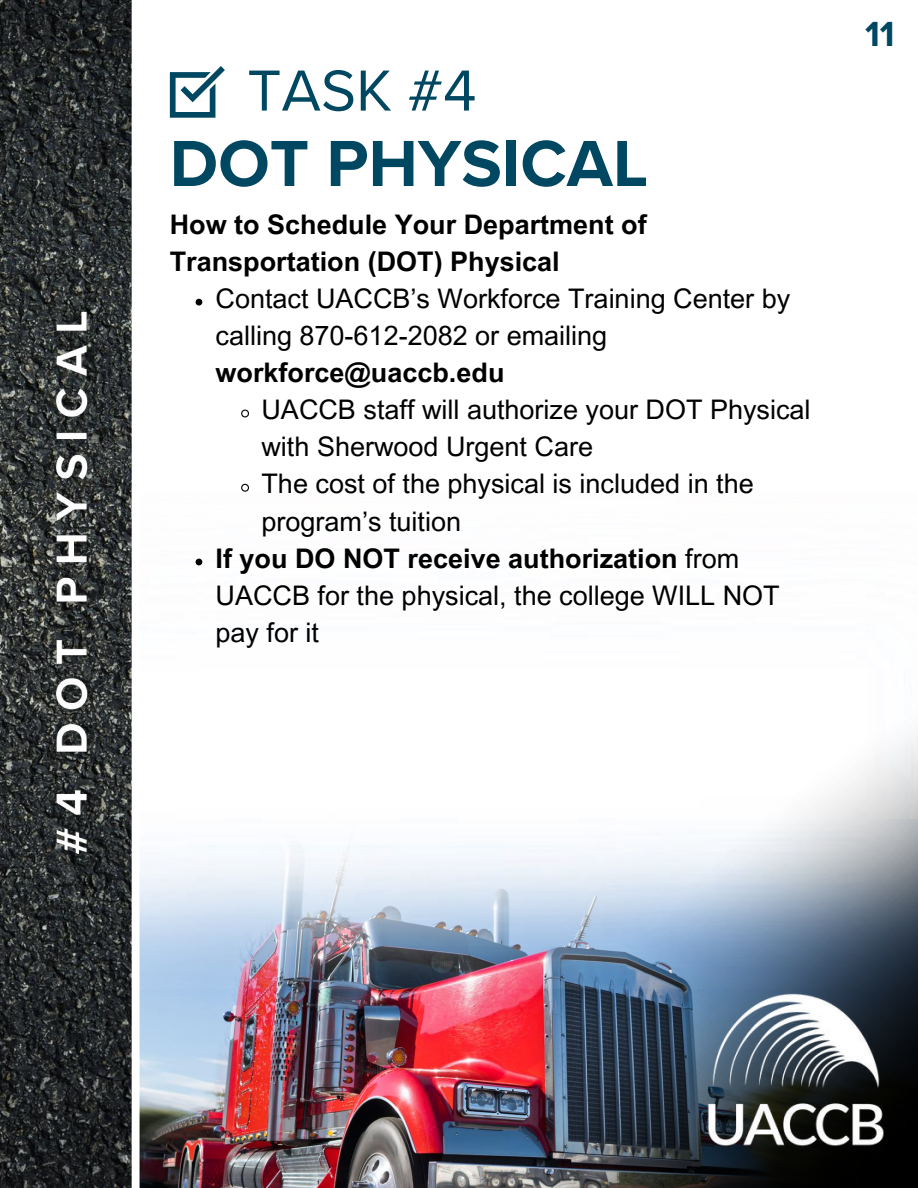
<style>
.page{position:relative;width:918px;height:1188px;background:#fff}
.page>*{position:absolute;margin:0;border:0;box-sizing:border-box;transform-origin:0 0}
.t1{font:700 67.5px "Proxima Nova";color:#004761}
.t2{font:60px "Proxima Nova";color:#004761}
.t3{font:700 36.15px "Proxima Nova";color:#004761}
.t4{font:27px/37.2px "Arial MT Pro";color:#000}
.t5{font:700 27px/37.2px "Arial MT Pro";color:#000}
.s1{font-weight:400}
</style>
<div class="page">
<img style="left:140px;top:988px;width:271px;height:200px">
<img style="left:140px;top:558px;width:271px;height:430px">
<img style="left:0;top:0;width:132px;height:1188px">
<img style="left:411px;top:734px;width:507px;height:454px">
<img style="left:700px;top:987px;width:191px;height:178px">
<svg style="left:196px;top:299px;width:6px;height:7px"></svg>
<svg style="left:241px;top:409px;width:8px;height:9px"></svg>
<svg style="left:241px;top:483px;width:8px;height:9px"></svg>
<svg style="left:196px;top:559px;width:6px;height:6px"></svg>
<svg style="left:170px;top:66px;width:55px;height:52px"></svg>
<img style="left:37px;top:292px;width:73px;height:605px">
<h2 class="t2" style="left:247px;top:55px;width:231px">TASK #4</h2>
<h1 class="t1" style="left:170px;top:124px;width:480px">DOT PHYSICAL</h1>
<p class="t5" style="left:170px;top:209px;width:479px">How to Schedule Your Department of<br>Transportation (DOT) Physical</p>
<p class="t4" style="left:216px;top:283px;width:576px">Contact UACCB’s Workforce Training Center by calling 870-612-2082 or emailing</p>
<p class="t5" style="left:216px;top:357px;width:290px">workforce@uaccb.edu</p>
<p class="t4" style="left:261px;top:394px;width:551px">UACCB staff will authorize your DOT Physical</p>
<p class="t4" style="left:261px;top:432px;width:333px">with Sherwood Urgent Care</p>
<p class="t4" style="left:261px;top:469px;width:494px">The cost of the physical is included in the</p>
<p class="t4" style="left:261px;top:506px;width:201px">program’s tuition</p>
<p class="t5" style="left:216px;top:543px;width:525px">If you DO NOT receive authorization <span class="s1">from</span></p>
<p class="t4" style="left:216px;top:580px;width:566px">UACCB for the physical, the college WILL NOT</p>
<p class="t4" style="left:216px;top:617px;width:105px">pay for it</p>
<h3 class="t3" style="left:865px;top:13px;width:31px">11</h3>
</div>
